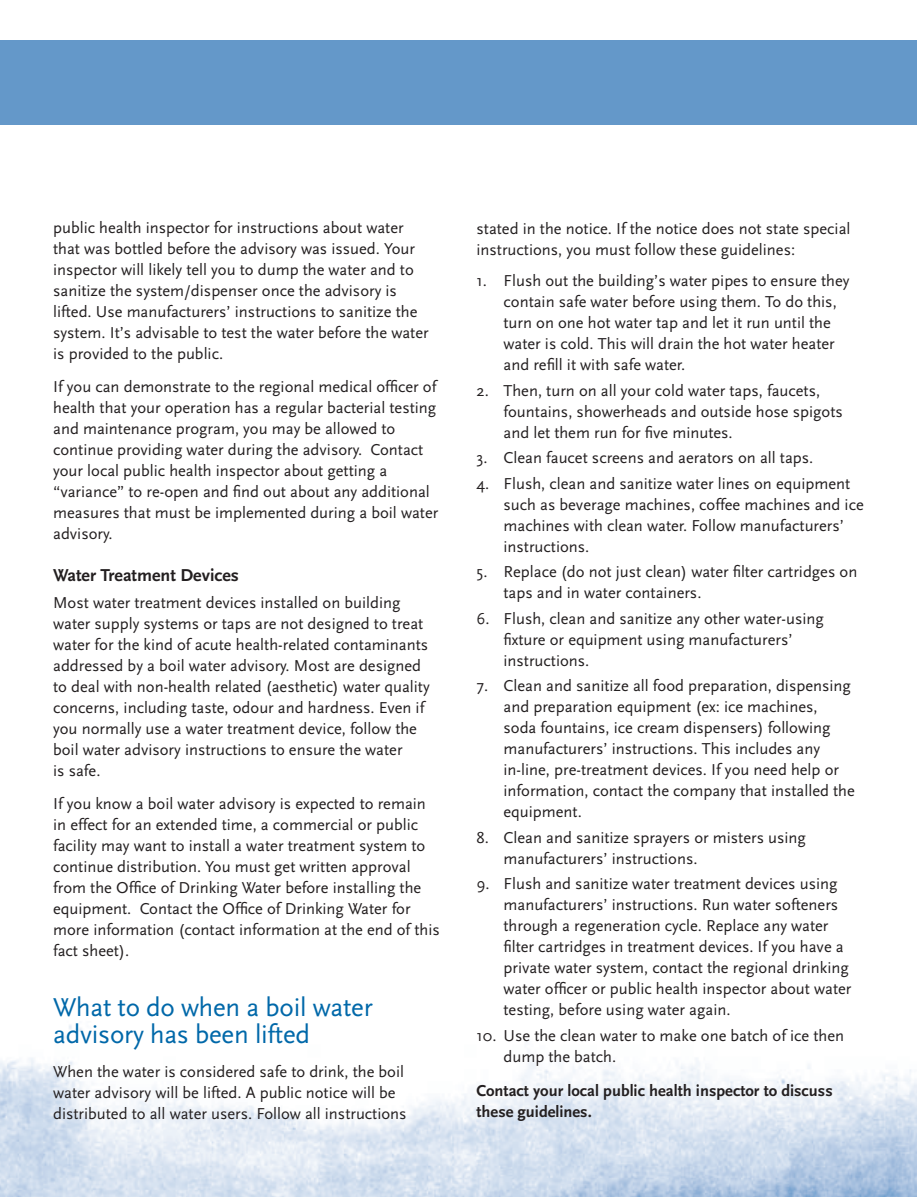
<style>
.page{position:relative;width:917px;height:1197px;background:#fff}
.page>*{position:absolute;margin:0;border:0;box-sizing:border-box;transform-origin:0 0}
.t1{font:27px/27px "Scala Sans";letter-spacing:-.01em;color:#0068a9}
.t2{font:700 18px "Scala Sans";color:#231f20}
.t3{font:16.5px/21px "Scala Sans";color:#231f20}
.t4{font:700 16.5px/21px "Scala Sans";color:#231f20}
</style>
<div class="page">
<img style="left:0;top:1025px;width:916px;height:172px">
<div style="left:0;top:40px;width:916px;height:85px;background:#6498c9"></div>
<p class="t3" style="left:53px;top:217px;width:377px">public health inspector for instructions about water that was bottled before the advisory was issued. Your inspector will likely tell you to dump the water and to sanitize the system/dispenser once the advisory is lifted. Use manufacturers’ instructions to sanitize the system. It’s advisable to test the water before the water is provided to the public.</p>
<p class="t3" style="left:53px;top:376px;width:386px">If you can demonstrate to the regional medical officer of health that your operation has a regular bacterial testing and maintenance program, you may be allowed to continue providing water during the advisory. Contact your local public health inspector about getting a “variance” to re-open and find out about any additional measures that must be implemented during a boil water advisory.</p>
<p class="t2" style="left:53px;top:565px;width:187px">Water Treatment Devices</p>
<p class="t3" style="left:53px;top:592px;width:378px">Most water treatment devices installed on building water supply systems or taps are not designed to treat water for the kind of acute health-related contaminants addressed by a boil water advisory. Most are designed to deal with non-health related (aesthetic) water quality concerns, including taste, odour and hardness. Even if you normally use a water treatment device, follow the boil water advisory instructions to ensure the water<br>is safe.</p>
<p class="t3" style="left:53px;top:793px;width:388px">If you know a boil water advisory is expected to remain in effect for an extended time, a commercial or public facility may want to install a water treatment system to continue distribution. You must get written approval from the Office of Drinking Water before installing the equipment. Contact the Office of Drinking Water for more information (contact information at the end of this fact sheet).</p>
<h1 class="t1" style="left:53px;top:994px;width:321px">What to do when a boil water advisory has been lifted</h1>
<p class="t3" style="left:53px;top:1062px;width:355px">When the water is considered safe to drink, the boil water advisory will be lifted. A public notice will be distributed to all water users. Follow all instructions</p>
<p class="t3" style="left:476px;top:218px;width:375px">stated in the notice. If the notice does not state special instructions, you must follow these guidelines:</p>
<p class="t3" style="left:503px;top:271px;width:347px;text-indent:-27px">1. Flush out the building’s water pipes to ensure they contain safe water before using them. To do this, turn on one hot water tap and let it run until the water is cold. This will drain the hot water heater and refill it with safe water.</p>
<p class="t3" style="left:503px;top:380px;width:341px;text-indent:-27px">2. Then, turn on all your cold water taps, faucets, fountains, showerheads and outside hose spigots and let them run for five minutes.</p>
<p class="t3" style="left:476px;top:448px;width:338px">3. Clean faucet screens and aerators on all taps.</p>
<p class="t3" style="left:503px;top:473px;width:361px;text-indent:-27px">4. Flush, clean and sanitize water lines on equipment such as beverage machines, coffee machines and ice machines with clean water. Follow manufacturers’ instructions.</p>
<p class="t3" style="left:503px;top:562px;width:355px;text-indent:-27px">5. Replace (do not just clean) water filter cartridges on taps and in water containers.</p>
<p class="t3" style="left:503px;top:608px;width:322px;text-indent:-27px">6. Flush, clean and sanitize any other water-using fixture or equipment using manufacturers’ instructions.</p>
<p class="t3" style="left:503px;top:676px;width:353px;text-indent:-27px">7. Clean and sanitize all food preparation, dispensing and preparation equipment (ex: ice machines,<br>soda fountains, ice cream dispensers) following manufacturers’ instructions. This includes any in-line, pre-treatment devices. If you need help or information, contact the company that installed the equipment.</p>
<p class="t3" style="left:503px;top:827px;width:304px;text-indent:-27px">8. Clean and sanitize sprayers or misters using manufacturers’ instructions.</p>
<p class="t3" style="left:503px;top:874px;width:349px;text-indent:-27px">9. Flush and sanitize water treatment devices using manufacturers’ instructions. Run water softeners through a regeneration cycle. Replace any water filter cartridges in treatment devices. If you have a private water system, contact the regional drinking water officer or public health inspector about water testing, before using water again.</p>
<p class="t3" style="left:503px;top:1025px;width:342px;text-indent:-27px">10. Use the clean water to make one batch of ice then dump the batch.</p>
<p class="t4" style="left:476px;top:1081px;width:357px">Contact your local public health inspector to discuss these guidelines.</p>
</div>
